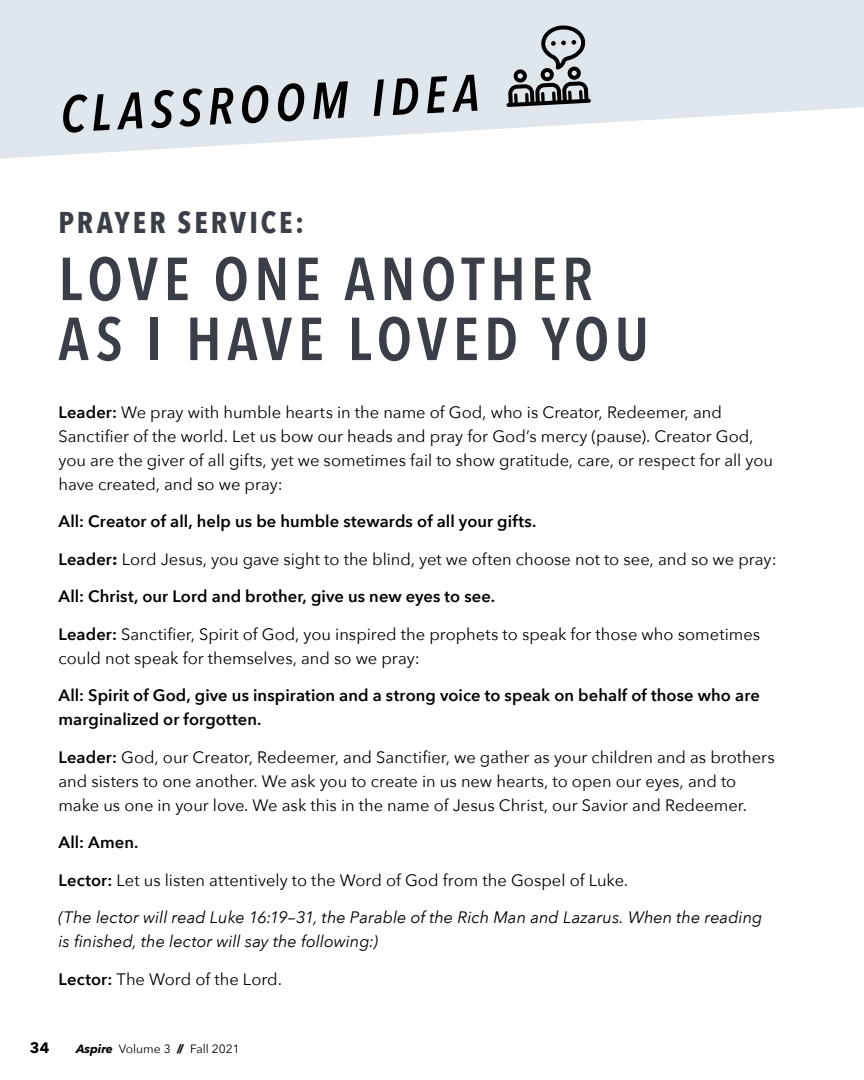
<style>
.page{position:relative;width:864px;height:1080px;background:#fff}
.page>*{position:absolute;margin:0;border:0;box-sizing:border-box;transform-origin:0 0}
.t1{font:600 60px/60px "Avenir Next Condensed";letter-spacing:.09em;color:#3a3f47}
.t2{font:italic 600 51px "Avenir Next Condensed";color:#000}
.t3{font:700 30px "Avenir Next Condensed";letter-spacing:.095em;color:#3a3f47}
.t4{font:16.5px/24px "Avenir Next";color:#000}
.t5{font:600 16.5px/24px "Avenir Next";letter-spacing:.005em;color:#000}
.t6{font:italic 16.5px/24px "Avenir Next";color:#000}
.t7{font:700 15px "Avenir Next";color:#000}
.t8{font:12px "Avenir Next";color:#000}
.s1{font-weight:600}
.s2{font-weight:700}
.s3{font-weight:700;font-style:italic}
</style>
<div class="page">
<svg style="left:0;top:0;width:864px;height:159px;fill:#dfe6ec"></svg>
<svg style="left:507px;top:25px;width:84px;height:82px;background:#9fa4a8"></svg>
<h2 class="t2" style="left:59px;top:84px;width:421px;rotate:-3deg">CLASSROOM IDEA</h2>
<h3 class="t3" style="left:58px;top:204px;width:247px">PRAYER SERVICE:</h3>
<h1 class="t1" style="left:58px;top:247px;width:592px">LOVE ONE ANOTHER<br>AS I HAVE LOVED YOU</h1>
<p class="t4" style="left:58px;top:399px;width:716px"><span class="s1">Leader:</span> We pray with humble hearts in the name of God, who is Creator, Redeemer, and Sanctifier of the world. Let us bow our heads and pray for God’s mercy (pause). Creator God, you are the giver of all gifts, yet we sometimes fail to show gratitude, care, or respect for all you have created, and so we pray:</p>
<p class="t5" style="left:58px;top:509px;width:480px">All: Creator of all, help us be humble stewards of all your gifts.</p>
<p class="t4" style="left:58px;top:546px;width:720px"><span class="s1">Leader</span><span class="s2">:</span> Lord Jesus, you gave sight to the blind, yet we often choose not to see, and so we pray:</p>
<p class="t5" style="left:58px;top:584px;width:438px">All: Christ, our Lord and brother, give us new eyes to see.</p>
<p class="t4" style="left:58px;top:621px;width:703px"><span class="s1">Leader:</span> Sanctifier, Spirit of God, you inspired the prophets to speak for those who sometimes could not speak for themselves, and so we pray:</p>
<p class="t5" style="left:58px;top:683px;width:703px">All: Spirit of God, give us inspiration and a strong voice to speak on behalf of those who are marginalized or forgotten.</p>
<p class="t4" style="left:58px;top:744px;width:718px"><span class="s1">Leader:</span> God, our Creator, Redeemer, and Sanctifier, we gather as your children and as brothers and sisters to one another. We ask you to create in us new hearts, to open our eyes, and to make us one in your love. We ask this in the name of Jesus Christ, our Savior and Redeemer.</p>
<p class="t5" style="left:58px;top:830px;width:82px">All: Amen.</p>
<p class="t4" style="left:58px;top:867px;width:571px"><span class="s1">Lector:</span> Let us listen attentively to the Word of God from the Gospel of Luke.</p>
<p class="t6" style="left:58px;top:905px;width:705px">(The lector will read Luke 16:19–31, the Parable of the Rich Man and Lazarus. When the reading is finished, the lector will say the following:)</p>
<p class="t4" style="left:58px;top:966px;width:225px"><span class="s1">Lector:</span> The Word of the Lord.</p>
<p class="t7" style="left:30px;top:1035px;width:21px">34</p>
<p class="t8" style="left:76px;top:1039px;width:165px"><span class="s3">Aspire</span> Volume 3 <span class="s2">//</span> Fall 2021</p>
</div>
